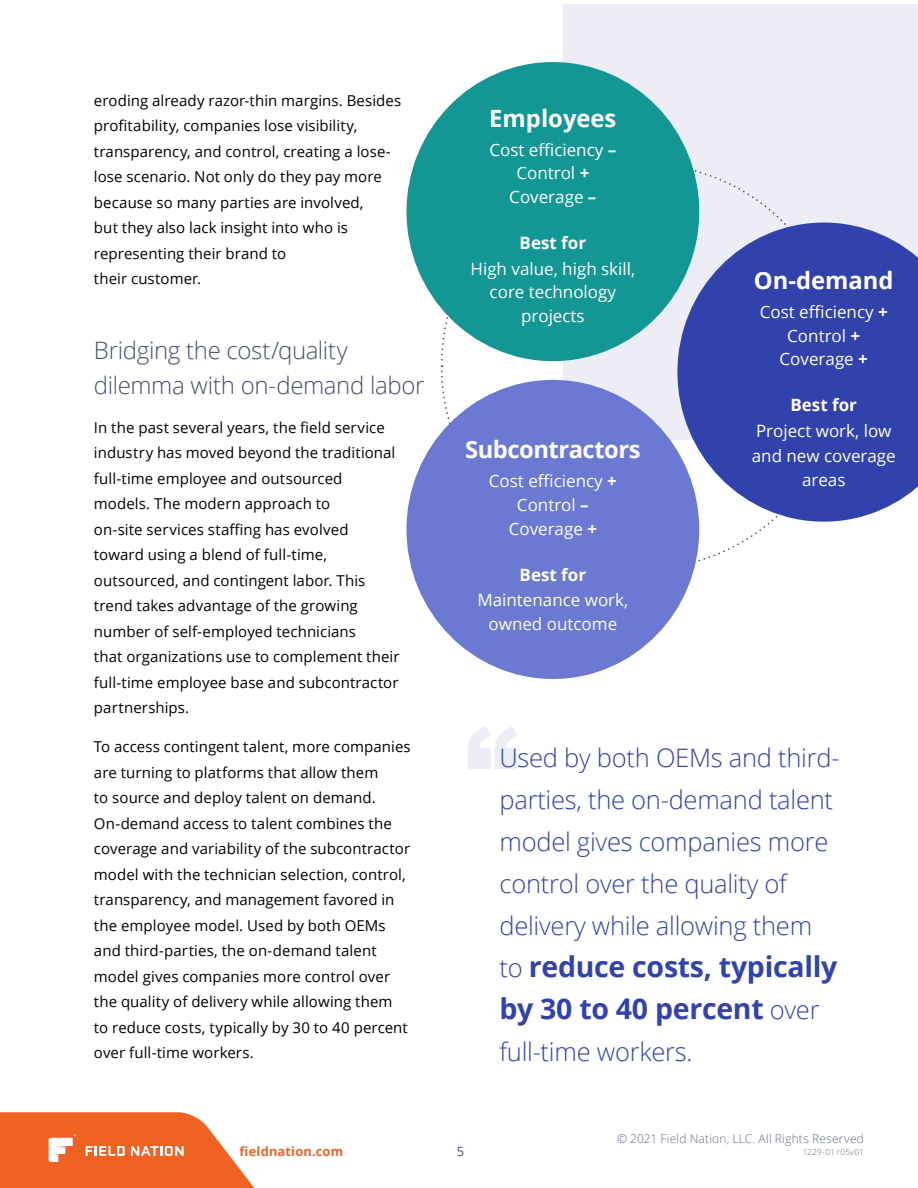
<style>
.page{position:relative;width:918px;height:1188px;background:#fff}
.page>*{position:absolute;margin:0;border:0;box-sizing:border-box;transform-origin:0 0}
.t1{font:700 28.5px/42px "Open Sans";letter-spacing:-.01em;color:#3142ac}
.t2{font:300 25.5px/42px "Open Sans";letter-spacing:-.01em;color:#3142ac}
.t3{font:300 24px/34.5px "Open Sans";letter-spacing:-.015em;color:#454e6e}
.t4{font:700 23.85px "Open Sans";color:#fff}
.t5{font:700 23.85px "Open Sans";letter-spacing:-.02em;color:#fff}
.t6{font:16.95px/23.9px "Open Sans";color:#fff;text-align:center}
.t7{font:700 16.95px "Open Sans";color:#fff}
.t8{font:15px/25.5px "Open Sans";letter-spacing:.005em;color:#000}
.t9{font:700 12.75px "Open Sans";letter-spacing:.02em;color:#f16122}
.t10{font:12.75px "Open Sans";color:#454e6e}
.t11{font:300 12px "Open Sans";letter-spacing:.015em;color:#636b88}
.t12{font:300 8.25px "Open Sans";letter-spacing:.015em;color:#636b88}
.s1{font-weight:700}
.s2{font-weight:300;font-size:25.5px}
</style>
<div class="page">
<svg style="left:0;top:1112px;width:255px;height:76px;fill:#f16122"></svg>
<svg style="left:86px;top:1146px;width:39px;height:10px"></svg>
<svg style="left:131px;top:1146px;width:53px;height:10px"></svg>
<svg style="left:49px;top:1134px;width:27px;height:28px"></svg>
<svg style="left:468px;top:726px;width:49px;height:43px"></svg>
<div style="left:564px;top:4px;width:354px;height:436px;background:#ecedf5"></div>
<svg style="left:440px;top:162px;width:395px;height:407px"></svg>
<div style="left:406px;top:62px;width:293px;height:299px;background:#139795;border-radius:50%"></div>
<svg style="left:677px;top:223px;width:241px;height:299px;fill:#3142ac"></svg>
<div style="left:406px;top:380px;width:293px;height:299px;background:#6b79d3;border-radius:50%"></div>
<p class="t8" style="left:94px;top:87px;width:309px">eroding already razor-thin margins. Besides profitability, companies lose visibility, transparency, and control, creating a lose&shy;lose scenario. Not only do they pay more because so many parties are involved,<br>but they also lack insight into who is representing their brand to<br>their customer.</p>
<h3 class="t4" style="left:489px;top:101px;width:129px">Employees</h3>
<p class="t6" style="left:489px;top:137px;width:128px">Cost efficiency <span class="s1">–<br></span>Control <span class="s1">+<br></span>Coverage <span class="s1">–</span></p>
<p class="t7" style="left:520px;top:231px;width:68px">Best for</p>
<p class="t6" style="left:470px;top:256px;width:166px">High value, high skill, core technology projects</p>
<h3 class="t4" style="left:754px;top:263px;width:141px">On-demand</h3>
<p class="t6" style="left:760px;top:299px;width:130px">Cost efficiency <span class="s1">+<br></span>Control <span class="s1">+<br></span>Coverage <span class="s1">+</span></p>
<p class="t7" style="left:791px;top:393px;width:68px">Best for</p>
<p class="t6" style="left:752px;top:417px;width:145px;line-height:25.5px;text-align:left">Project work, low and new coverage</p>
<p class="t6" style="left:802px;top:468px;width:45px">areas</p>
<h3 class="t3" style="left:94px;top:333px;width:332px">Bridging the cost/quality dilemma with on-demand labor</h3>
<p class="t8" style="left:94px;top:414px;width:307px">In the past several years, the field service industry has moved beyond the traditional full-time employee and outsourced models. The modern approach to<br>on-site services staffing has evolved toward using a blend of full-time, outsourced, and contingent labor. This trend takes advantage of the growing number of self-employed technicians<br>that organizations use to complement their full-time employee base and subcontractor partnerships.</p>
<p class="t8" style="left:94px;top:734px;width:318px">To access contingent talent, more companies are turning to platforms that allow them<br>to source and deploy talent on demand.<br>On-demand access to talent combines the coverage and variability of the subcontractor model with the technician selection, control, transparency, and management favored in the employee model. Used by both OEMs and third-parties, the on-demand talent model gives companies more control over the quality of delivery while allowing them<br>to reduce costs, typically by 30 to 40 percent over full-time workers.</p>
<h2 class="t2" style="left:499px;top:736px;width:342px">Used by both OEMs and third&shy;parties, the on-demand talent model gives companies more control over the quality of delivery while allowing them</h2>
<h3 class="t5" style="left:465px;top:433px;width:177px">Subcontractors</h3>
<p class="t6" style="left:489px;top:469px;width:130px">Cost efficiency <span class="s1">+<br></span>Control <span class="s1">–<br></span>Coverage <span class="s1">+</span></p>
<p class="t7" style="left:520px;top:562px;width:68px">Best for</p>
<p class="t6" style="left:477px;top:588px;width:152px">Maintenance work, owned outcome</p>
<h1 class="t1" style="left:499px;top:945px;width:339px"><span class="s2">to</span> reduce costs, typically by 30 to 40 percent <span class="s2">over</span></h1>
<h2 class="t2" style="left:499px;top:1030px;width:195px">full-time workers.</h2>
<p class="t9" style="left:240px;top:1142px;width:105px">fieldnation.com</p>
<p class="t10" style="left:457px;top:1142px;width:9px">5</p>
<p class="t11" style="left:617px;top:1131px;width:248px">© 2021 Field Nation, LLC. All Rights Reserved</p>
<p class="t12" style="left:803px;top:1147px;width:63px">1229-01 r05v01</p>
</div>
